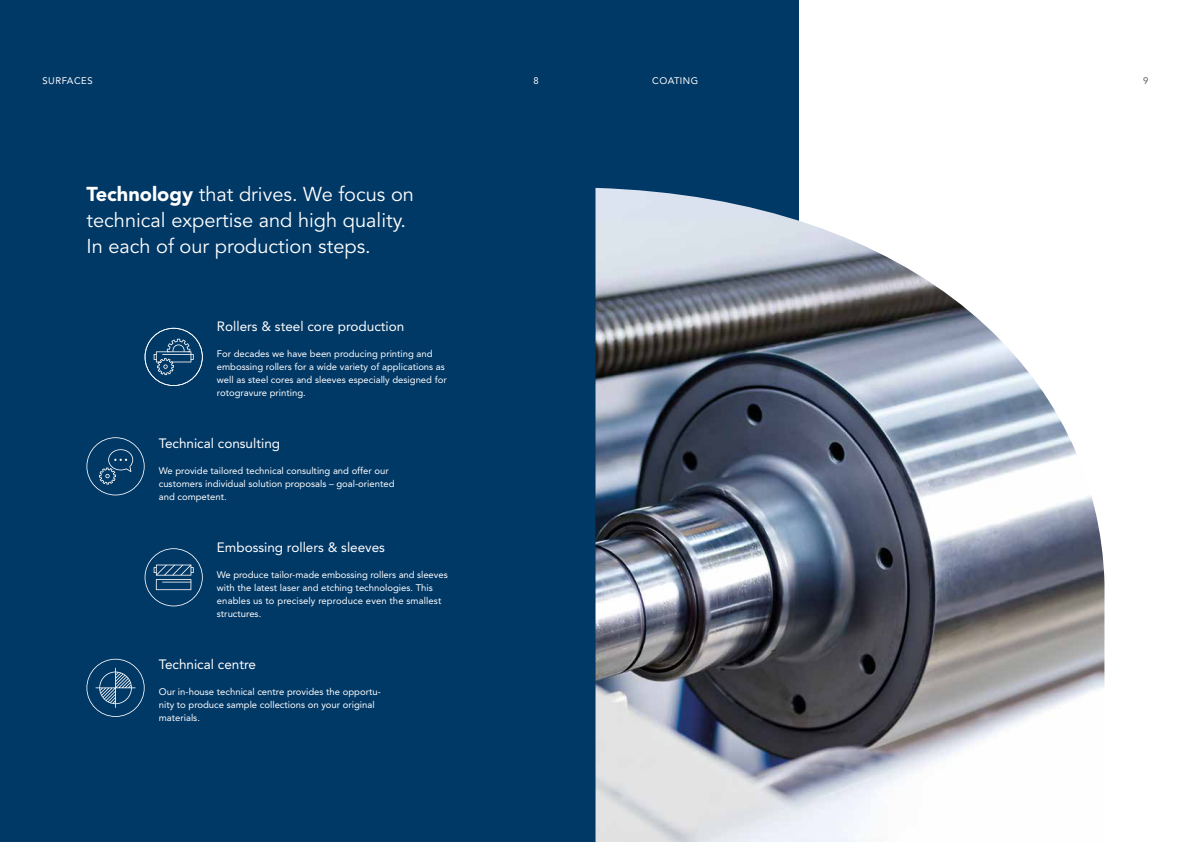
<style>
.page{position:relative;width:1191px;height:842px;background:#fff}
.page>*{position:absolute;margin:0;border:0;box-sizing:border-box;transform-origin:0 0}
.t1{font:20px/26px "Avenir LT Std";color:#fff}
.t2{font:13.5px "Avenir LT Std";color:#fff}
.t3{font:9.5px/13px "Avenir LT Std";color:#fff}
.t4{font:9.5px "Avenir LT Std";letter-spacing:.05em;color:#fff}
.t5{font:9.5px "Avenir LT Std";color:#54616c}
.s1{font-weight:900}
</style>
<div class="page">
<div style="left:0;top:0;width:798px;height:842px;background:#003866"></div>
<img style="left:595px;top:188px;width:509px;height:654px">
<svg style="left:145px;top:328px;width:58px;height:58px"></svg>
<svg style="left:86px;top:437px;width:59px;height:58px"></svg>
<svg style="left:145px;top:548px;width:58px;height:58px"></svg>
<svg style="left:86px;top:659px;width:59px;height:58px"></svg>
<p class="t4" style="left:43px;top:75px;width:52px">SURFACES</p>
<p class="t3" style="left:533px;top:74px;width:7px">8</p>
<p class="t4" style="left:652px;top:75px;width:47px">COATING</p>
<p class="t5" style="left:1143px;top:75px;width:7px">9</p>
<h1 class="t1" style="left:86px;top:182px;width:329px"><span class="s1">Technology</span> that drives. We focus on technical expertise and high quality.<br>In each of our production steps.</h1>
<h2 class="t2" style="left:217px;top:318px;width:189px">Rollers &amp; steel core production</h2>
<p class="t3" style="left:217px;top:347px;width:231px">For decades we have been producing printing and embossing rollers for a wide variety of applications as well as steel cores and sleeves especially designed for rotogravure printing.</p>
<h2 class="t2" style="left:159px;top:435px;width:123px">Technical consulting</h2>
<p class="t3" style="left:159px;top:464px;width:237px">We provide tailored technical consulting and offer our customers individual solution proposals – goal-oriented and competent.</p>
<h2 class="t2" style="left:217px;top:539px;width:170px">Embossing rollers &amp; sleeves</h2>
<p class="t3" style="left:217px;top:568px;width:232px">We produce tailor-made embossing rollers and sleeves with the latest laser and etching technologies. This enables us to precisely reproduce even the smallest structures.</p>
<h2 class="t2" style="left:159px;top:656px;width:99px">Technical centre</h2>
<p class="t3" style="left:159px;top:685px;width:223px">Our in-house technical centre provides the opportu&shy;nity to produce sample collections on your original materials.</p>
</div>
